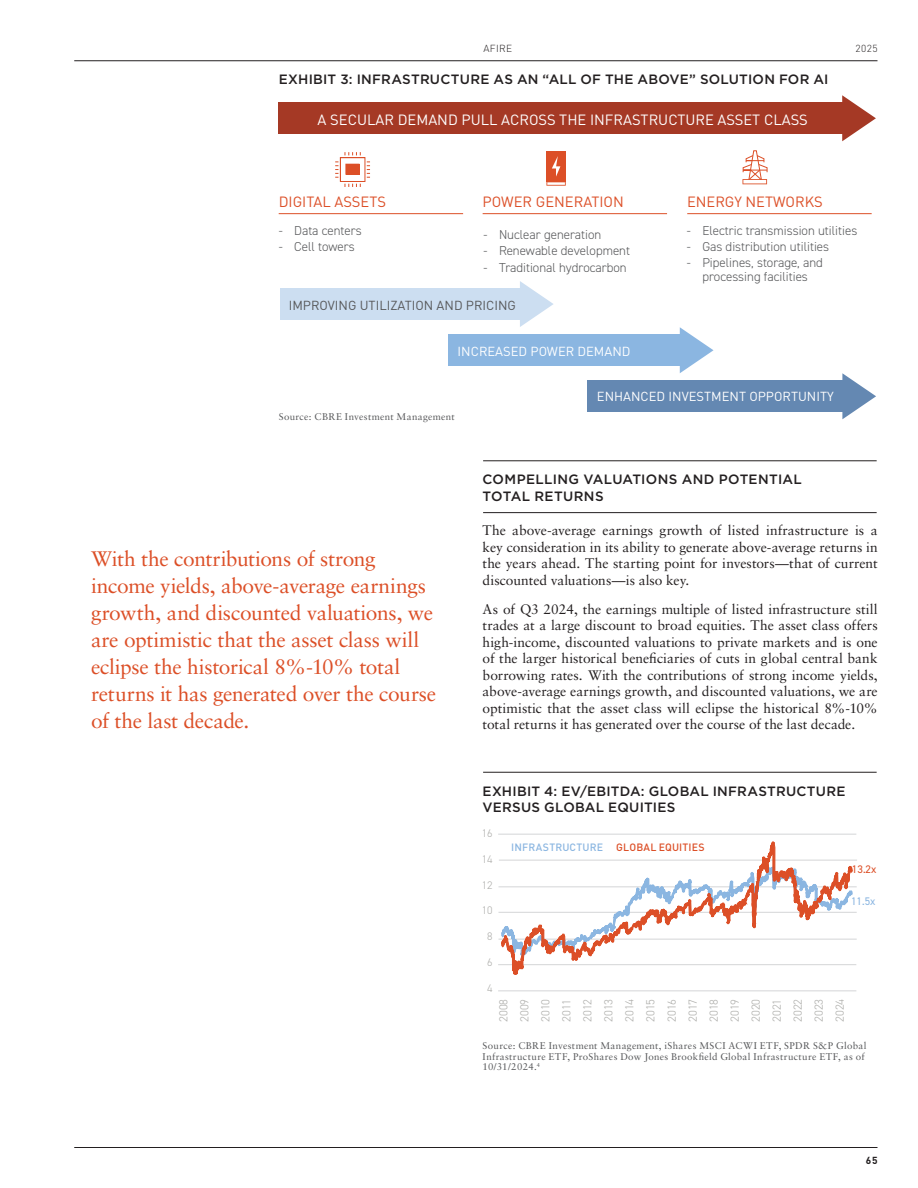
<style>
.page{position:relative;width:918px;height:1188px;background:#fff}
.page>*{position:absolute;margin:0;border:0;box-sizing:border-box;transform-origin:0 0}
.BODY_COPY___Sabon{font:21px/27px "Sabon";letter-spacing:-.015em;color:#dc4f27}
.t1{font:14.7px "DIN";color:#fff}
.t2{font:14.7px "DIN";color:#dc4f27}
.BODY_COPY___Sabon-2{font:13.8px/16.5px "Sabon";color:#231f20;text-align:justify}
.t3{font:500 13.5px/16.5px "Gotham";letter-spacing:.02em;color:#231f20}
.t4{font:300 12.9px/13.8px "DIN2014";color:#57585a;text-align:center}
.t5{font:12.9px "DIN";color:#fff}
.t6{font:12.9px "DIN";color:#57585a}
.t7{font:300 11.7px/21px "DIN2014";color:#aeaeab;text-align:justify}
.t8{font:300 10.95px "DIN2014";color:#aeaeab}
.t9{font:10.95px "DIN2014";color:#dc4f27}
.t10{font:10.95px "DIN2014";color:#8bb6e1}
.t11{font:500 10.5px "DIN";letter-spacing:.015em;color:#8bb6e1}
.t12{font:500 10.5px "DIN";letter-spacing:.015em;color:#dc4f27}
.t13{font:300 10.2px "DIN";letter-spacing:.045em;color:#231f20}
.t14{font:700 10.2px "DIN";color:#231f20}
.BODY_COPY_Footnotes{font:9.75px/10.8px "Sabon";letter-spacing:.035em;color:#57585a}
</style>
<div class="page">
<hr style="left:74px;top:1147px;width:804px;height:1px;background:#231f20">
<hr style="left:74px;top:60px;width:804px;height:1px;background:#231f20">
<hr style="left:483px;top:512px;width:394px;height:1px;background:#231f20">
<hr style="left:483px;top:461px;width:394px;height:1px;background:#231f20">
<hr style="left:483px;top:772px;width:394px;height:1px;background:#231f20">
<hr style="left:498px;top:991px;width:358px;height:1px;background:#d4d5d7">
<hr style="left:498px;top:964px;width:358px;height:1px;background:#d4d5d7">
<hr style="left:498px;top:939px;width:359px;height:1px;background:#d4d5d7">
<hr style="left:498px;top:912px;width:359px;height:1px;background:#d4d5d7">
<hr style="left:498px;top:887px;width:359px;height:1px;background:#d4d5d7">
<hr style="left:499px;top:860px;width:358px;height:1px;background:#d4d5d7">
<hr style="left:498px;top:834px;width:358px;height:1px;background:#d4d5d7">
<svg style="left:501px;top:833px;width:353px;height:142px"></svg>
<hr style="left:279px;top:213px;width:184px;height:1px;background:#dc4f27">
<hr style="left:483px;top:213px;width:184px;height:1px;background:#dc4f27">
<hr style="left:687px;top:213px;width:185px;height:1px;background:#dc4f27">
<div style="left:279px;top:103px;width:567px;height:31px;background:#a53925"></div>
<svg style="left:842px;top:95px;width:34px;height:46px"></svg>
<div style="left:280px;top:288px;width:243px;height:32px;background:#ccdef1"></div>
<svg style="left:520px;top:281px;width:33px;height:46px"></svg>
<div style="left:448px;top:335px;width:235px;height:31px;background:#8bb6e1"></div>
<svg style="left:680px;top:327px;width:34px;height:46px"></svg>
<div style="left:588px;top:381px;width:258px;height:31px;background:#6488b2"></div>
<svg style="left:842px;top:373px;width:34px;height:46px"></svg>
<div style="left:546px;top:151px;width:20px;height:30px;background:#dc4f27"></div>
<svg style="left:552px;top:156px;width:8px;height:21px"></svg>
<svg style="left:546px;top:181px;width:20px;height:5px"></svg>
<hr style="left:547px;top:182px;width:18px;height:3px;background:#dc4f27">
<svg style="left:742px;top:150px;width:26px;height:34px"></svg>
<svg style="left:335px;top:152px;width:35px;height:35px"></svg>
<p class="t13" style="left:483px;top:42px;width:30px">AFIRE</p>
<p class="t13" style="left:856px;top:42px;width:24px">2025</p>
<p class="t3" style="left:279px;top:71px;width:551px">EXHIBIT 3: INFRASTRUCTURE AS AN “ALL OF THE ABOVE” SOLUTION FOR AI</p>
<p class="t1" style="left:318px;top:110px;width:492px">A SECULAR DEMAND PULL ACROSS THE INFRASTRUCTURE ASSET CLASS</p>
<p class="t2" style="left:279px;top:193px;width:109px">DIGITAL ASSETS</p>
<p class="t2" style="left:483px;top:193px;width:143px">POWER GENERATION</p>
<p class="t2" style="left:687px;top:193px;width:137px">ENERGY NETWORKS</p>
<p class="t4" style="left:484px;top:228px;width:119px">- Nuclear generation</p>
<p class="t4" style="left:484px;top:244px;width:148px">- Renewable development</p>
<p class="t4" style="left:484px;top:261px;width:145px">- Traditional hydrocarbon</p>
<p class="t4" style="left:279px;top:223px;width:85px">- Data centers</p>
<p class="t4" style="left:279px;top:240px;width:78px">- Cell towers</p>
<p class="t4" style="left:687px;top:223px;width:172px">- Electric transmission utilities</p>
<p class="t4" style="left:687px;top:240px;width:144px">- Gas distribution utilities</p>
<p class="t4" style="left:687px;top:256px;width:138px">- Pipelines, storage, and processing facilities</p>
<p class="t6" style="left:289px;top:297px;width:229px">IMPROVING UTILIZATION AND PRICING</p>
<p class="t5" style="left:458px;top:343px;width:174px">INCREASED POWER DEMAND</p>
<p class="t5" style="left:597px;top:388px;width:238px">ENHANCED INVESTMENT OPPORTUNITY</p>
<p class="BODY_COPY_Footnotes" style="left:279px;top:411px;width:177px">Source: CBRE Investment Management</p>
<p class="BODY_COPY___Sabon" style="left:91px;top:545px;width:347px">With the contributions of strong income yields, above-average earnings growth, and discounted valuations, we are optimistic that the asset class will eclipse the historical 8%-10% total returns it has generated over the course of the last decade.</p>
<p class="t3" style="left:483px;top:471px;width:321px">COMPELLING VALUATIONS AND POTENTIAL<br>TOTAL RETURNS</p>
<p class="BODY_COPY___Sabon-2" style="left:483px;top:522px;width:397px">The above-average earnings growth of listed infrastructure is a key consideration in its ability to generate above-average returns in the years ahead. The starting point for investors—that of current discounted valuations—is also key.</p>
<p class="BODY_COPY___Sabon-2" style="left:483px;top:601px;width:397px">As of Q3 2024, the earnings multiple of listed infrastructure still trades at a large discount to broad equities. The asset class offers high-income, discounted valuations to private markets and is one of the larger historical beneficiaries of cuts in global central bank borrowing rates. With the contributions of strong income yields, above-average earnings growth, and discounted valuations, we are optimistic that the asset class will eclipse the historical 8%-10% total returns it has generated over the course of the last decade.</p>
<p class="t3" style="left:483px;top:782px;width:364px">EXHIBIT 4: EV/EBITDA: GLOBAL INFRASTRUCTURE<br>VERSUS GLOBAL EQUITIES</p>
<p class="t8" style="left:482px;top:827px;width:12px">16</p>
<p class="t8" style="left:482px;top:853px;width:12px">14</p>
<p class="t8" style="left:482px;top:878px;width:12px">12</p>
<p class="t8" style="left:482px;top:904px;width:12px">10</p>
<p class="t8" style="left:487px;top:930px;width:7px">8</p>
<p class="t8" style="left:487px;top:955px;width:7px">6</p>
<p class="t8" style="left:487px;top:981px;width:7px">4</p>
<p class="t11" style="left:511px;top:841px;width:93px">INFRASTRUCTURE</p>
<p class="t12" style="left:616px;top:841px;width:90px">GLOBAL EQUITIES</p>
<p class="t7" style="left:493px;top:1022px;width:25px;rotate:-90deg">2008<br>2009<br>2010<br>2011<br>2012<br>2013<br>2014<br>2015<br>2016<br>2017<br>2018<br>2019<br>2020<br>2021<br>2022<br>2023<br>2024</p>
<p class="t9" style="left:852px;top:863px;width:26px">13.2x</p>
<p class="t10" style="left:851px;top:894px;width:26px">11.5x</p>
<p class="BODY_COPY_Footnotes" style="left:483px;top:1040px;width:385px">Source: CBRE Investment Management, iShares MSCI ACWI ETF, SPDR S&amp;P Global<br>Infrastructure ETF, ProShares Dow Jones Brookfield Global Infrastructure ETF, as of<br>10/31/2024.<sup>4</sup></p>
<p class="t14" style="left:866px;top:1154px;width:13px">65</p>
</div>
